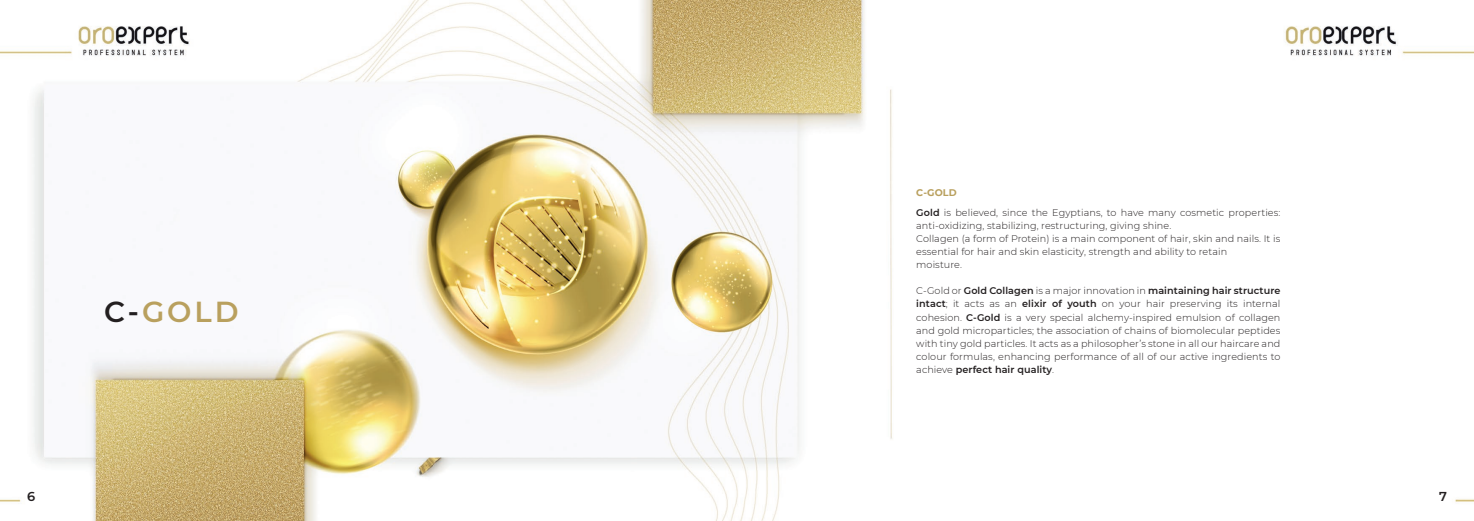
<style>
.page{position:relative;width:1474px;height:521px;background:#fff}
.page>*{position:absolute;margin:0;border:0;box-sizing:border-box;transform-origin:0 0}
.t1{font:600 28.88px "Montserrat";color:#b9a05e}
.t2{font:600 12.86px "Montserrat";color:#231f20}
.t3{font:300 9.62px/13.1px "Montserrat";letter-spacing:.01em;color:#231f20}
.t4{font:700 9.62px "Montserrat";color:#b9a05e}
.s1{color:#231f20}
.s2{font-weight:600}
</style>
<div class="page">
<img style="left:0;top:0;width:1473px;height:521px">
<h2 class="t2" style="left:27px;top:487px;width:10px">6</h2>
<h1 class="t1" style="left:104px;top:291px;width:136px"><span class="s1">C-</span>GOLD</h1>
<p class="t4" style="left:916px;top:186px;width:42px">C-GOLD</p>
<p class="t3" style="left:916px;top:205px;width:365px"><span class="s2">Gold</span> is believed, since the Egyptians, to have many cosmetic properties: anti-oxidizing, stabilizing, restructuring, giving shine.<br>Collagen (a form of Protein) is a main component of hair, skin and nails. It is essential for hair and skin elasticity, strength and ability to retain<br>moisture.</p>
<p class="t3" style="left:916px;top:284px;width:365px;text-align:justify">C-Gold or <span class="s2">Gold Collagen</span> is a major innovation in <span class="s2">maintaining hair structure intact</span>; it acts as an <span class="s2">elixir of youth</span> on your hair preserving its internal cohesion. <span class="s2">C-Gold</span> is a very special alchemy-inspired emulsion of collagen and gold microparticles; the association of chains of biomolecular peptides with tiny gold particles. It acts as a philosopher’s stone in all our haircare and colour formulas, enhancing performance of all of our active ingredients to achieve <span class="s2">perfect hair quality</span>.</p>
<h2 class="t2" style="left:1439px;top:487px;width:9px">7</h2>
</div>
